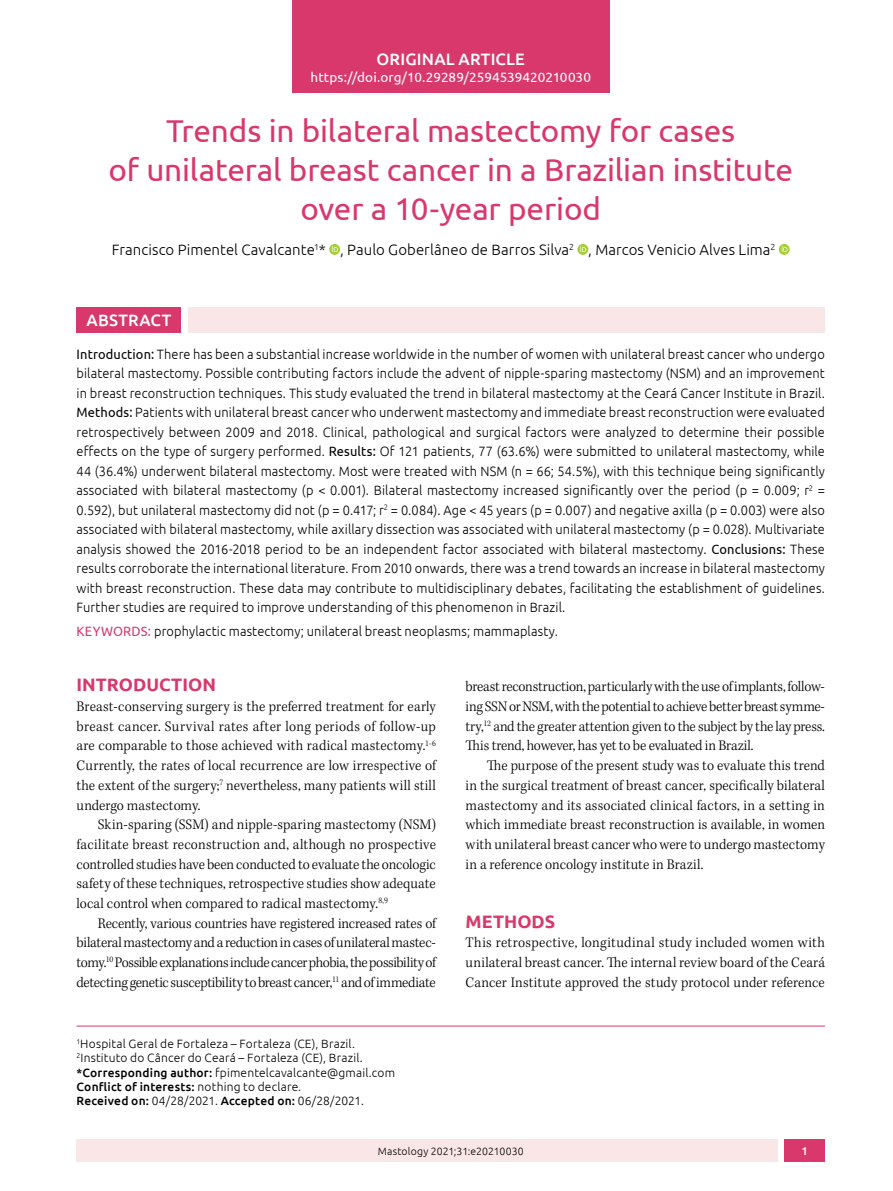
<style>
.page{position:relative;width:893px;height:1191px;background:#fff}
.page>*{position:absolute;margin:0;border:0;box-sizing:border-box;transform-origin:0 0}
.t1{font:31.5px/39px "Ubuntu";letter-spacing:-.005em;color:#d8386c;text-align:center}
.t2{font:700 18px "Ubuntu";letter-spacing:.005em;color:#d8386c}
.t3{font:500 16.5px "Ubuntu";letter-spacing:.01em;color:#fff}
.t4{font:300 15px/19.6px "Kepler Std";color:#000;text-align:justify;scale:.95 1}
.t5{font:300 15px "Ubuntu";letter-spacing:.005em;color:#000}
.t6{font:300 13.5px/19.5px "Ubuntu";letter-spacing:.01em;color:#000;text-align:justify;scale:.95 1}
.t7{font:13.5px "Ubuntu";color:#fff}
.t8{font:300 12px/14.4px "Ubuntu";letter-spacing:.015em;color:#000}
.t9{font:500 11.25px "Ubuntu";color:#fff}
.t10{font:300 10.5px "Ubuntu";letter-spacing:.01em;color:#000}
.s1{font-weight:400}
.s2{font-weight:400;color:#d8386c}
.s3{font-weight:500}
</style>
<div class="page">
<div style="left:77px;top:1139px;width:701px;height:23px;background:#f9e7e7"></div>
<div style="left:785px;top:1139px;width:40px;height:23px;background:#d8386c"></div>
<div style="left:329px;top:244px;width:11px;height:11px;background:#a6ce39;border-radius:50%"></div>
<svg style="left:332px;top:246px;width:6px;height:6px"></svg>
<div style="left:577px;top:244px;width:11px;height:11px;background:#a6ce39;border-radius:50%"></div>
<svg style="left:580px;top:246px;width:6px;height:6px"></svg>
<svg style="left:779px;top:244px;width:11px;height:11px"></svg>
<svg style="left:782px;top:246px;width:6px;height:6px"></svg>
<hr style="left:77px;top:1025px;width:748px;height:1px;background:#d8386c">
<div style="left:77px;top:307px;width:104px;height:26px;background:#d8386c"></div>
<div style="left:188px;top:307px;width:637px;height:26px;background:#f9e7e7"></div>
<div style="left:292px;top:0;width:317px;height:92px;background:#d8386c"></div>
<p class="t3" style="left:377px;top:49px;width:150px">ORIGINAL ARTICLE</p>
<p class="t7" style="left:310px;top:69px;width:282px">https://doi.org/10.29289/2594539420210030</p>
<h1 class="t1" style="left:108px;top:110px;width:686px">Trends in bilateral mastectomy for cases<br>of unilateral breast cancer in a Brazilian institute over a 10-year period</h1>
<p class="t5" style="left:112px;top:240px;width:665px">Francisco Pimentel Cavalcante<sup>1</sup>* , Paulo Goberlâneo de Barros Silva<sup>2</sup> , Marcos Venicio Alves Lima<sup>2</sup></p>
<p class="t3" style="left:87px;top:310px;width:86px">ABSTRACT</p>
<p class="t6" style="left:77px;top:344px;width:789px"><span class="s1">Introduction:</span> There has been a substantial increase worldwide in the number of women with unilateral breast cancer who undergo bilateral mastectomy. Possible contributing factors include the advent of nipple-sparing mastectomy (NSM) and an improvement in breast reconstruction techniques. This study evaluated the trend in bilateral mastectomy at the Ceará Cancer Institute in Brazil.<br><span class="s1">Methods:</span> Patients with unilateral breast cancer who underwent mastectomy and immediate breast reconstruction were evaluated retrospectively between 2009 and 2018. Clinical, pathological and surgical factors were analyzed to determine their possible effects on the type of surgery performed. <span class="s1">Results:</span> Of 121 patients, 77 (63.6%) were submitted to unilateral mastectomy, while 44 (36.4%) underwent bilateral mastectomy. Most were treated with NSM (n = 66; 54.5%), with this technique being significantly associated with bilateral mastectomy (p &lt; 0.001). Bilateral mastectomy increased significantly over the period (p = 0.009; r<sup>2</sup> = 0.592), but unilateral mastectomy did not (p = 0.417; r<sup>2</sup> = 0.084). Age &lt; 45 years (p = 0.007) and negative axilla (p = 0.003) were also associated with bilateral mastectomy, while axillary dissection was associated with unilateral mastectomy (p = 0.028). Multivariate analysis showed the 2016-2018 period to be an independent factor associated with bilateral mastectomy. <span class="s1">Conclusions:</span> These results corroborate the international literature. From 2010 onwards, there was a trend towards an increase in bilateral mastectomy with breast reconstruction. These data may contribute to multidisciplinary debates, facilitating the establishment of guidelines.<br>Further studies are required to improve understanding of this phenomenon in Brazil.</p>
<p class="t6" style="left:77px;top:621px;width:508px"><span class="s2">KEYWORDS:</span> prophylactic mastectomy; unilateral breast neoplasms; mammaplasty.</p>
<h2 class="t2" style="left:77px;top:674px;width:141px">INTRODUCTION</h2>
<p class="t4" style="left:77px;top:697px;width:380px">Breast-conserving surgery is the preferred treatment for early breast cancer. Survival rates after long periods of follow-up are comparable to those achieved with radical mastectomy.<sup>1-6<br></sup>Currently, the rates of local recurrence are low irrespective of the extent of the surgery;<sup>7</sup> nevertheless, many patients will still undergo mastectomy.</p>
<p class="t4" style="left:77px;top:815px;width:380px;text-indent:21px">Skin-sparing (SSM) and nipple-sparing mastectomy (NSM) facilitate breast reconstruction and, although no prospective controlled studies have been conducted to evaluate the oncologic safety of these techniques, retrospective studies show adequate local control when compared to radical mastectomy.<sup>8,9</sup></p>
<p class="t4" style="left:77px;top:914px;width:380px;text-indent:21px">Recently, various countries have registered increased rates of bilateral mastectomy and a reduction in cases of unilateral mastec&shy;tomy.<sup>10</sup> Possible explanations include cancer phobia, the possibility of detecting genetic susceptibility to breast cancer,<sup>11</sup> and of immediate</p>
<p class="t8" style="left:77px;top:1036px;width:320px"><sup>1</sup>Hospital Geral de Fortaleza – Fortaleza (CE), Brazil.<br><sup>2</sup>Instituto do Câncer do Ceará – Fortaleza (CE), Brazil. <span class="s3">*Corresponding author:</span> fpimentelcavalcante@gmail.com <span class="s3">Conflict of interests:</span> nothing to declare.<br><span class="s3">Received on:</span> 04/28/2021. <span class="s3">Accepted on:</span> 06/28/2021.</p>
<p class="t4" style="left:466px;top:677px;width:380px">breast reconstruction, particularly with the use of implants, follow&shy;ing SSN or NSM, with the potential to achieve better breast symme&shy;try,<sup>12</sup> and the greater attention given to the subject by the lay press.<br>This trend, however, has yet to be evaluated in Brazil.</p>
<p class="t4" style="left:466px;top:756px;width:380px;text-indent:21px">The purpose of the present study was to evaluate this trend in the surgical treatment of breast cancer, specifically bilateral mastectomy and its associated clinical factors, in a setting in which immediate breast reconstruction is available, in women with unilateral breast cancer who were to undergo mastectomy in a reference oncology institute in Brazil.</p>
<h2 class="t2" style="left:466px;top:910px;width:91px">METHODS</h2>
<p class="t4" style="left:466px;top:933px;width:380px">This retrospective, longitudinal study included women with unilateral breast cancer. The internal review board of the Ceará Cancer Institute approved the study protocol under reference</p>
<p class="t10" style="left:378px;top:1144px;width:147px">Mastology 2021;31:e20210030</p>
<p class="t9" style="left:802px;top:1143px;width:8px">1</p>
</div>
